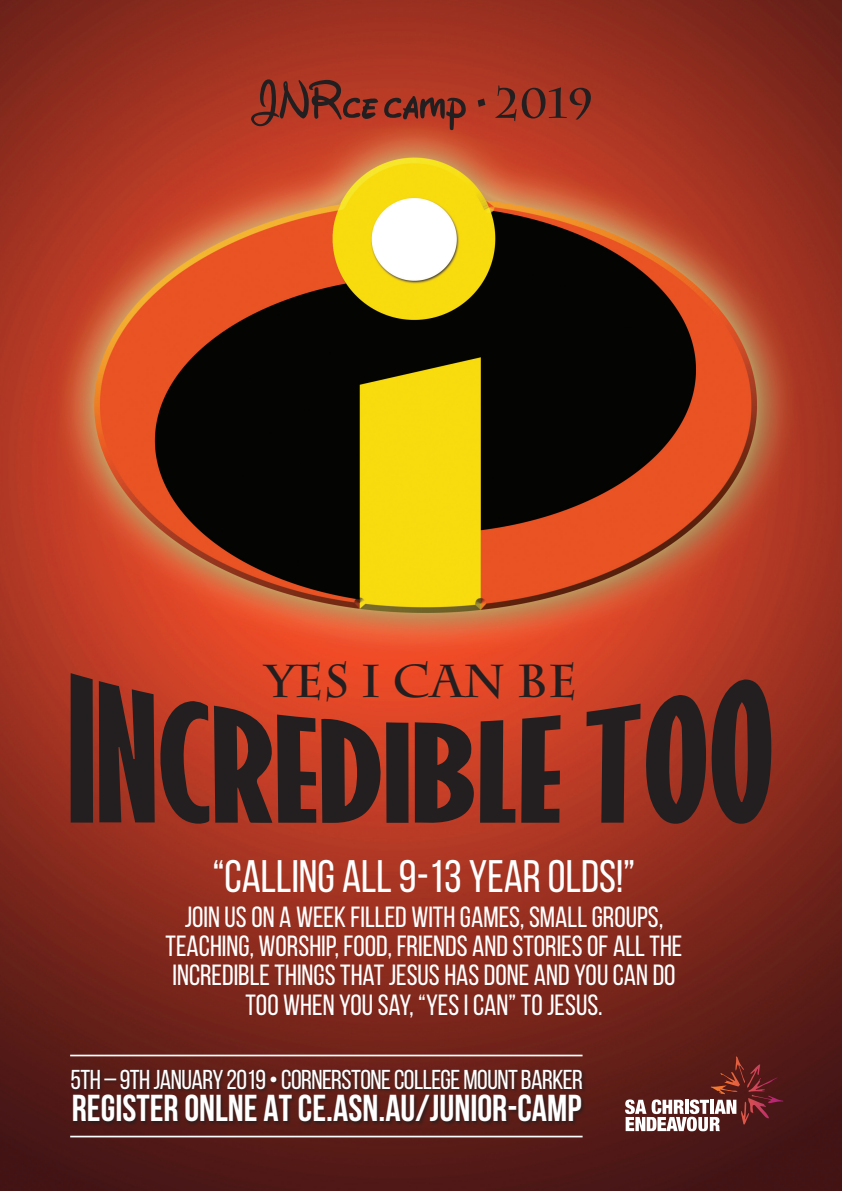
<style>
.page{position:relative;width:842px;height:1191px;background:#fff}
.page>*{position:absolute;margin:0;border:0;box-sizing:border-box;transform-origin:0 0}
.t1{font:700 46px "Charlemagne Std";color:#231f20}
.t2{font:45.5px "Bebas Neue";color:#fff}
.t3{font:700 37.5px "Bebas Neue";color:#fff}
.t4{font:29.2px/29.2px "Bebas Neue";color:#fff;text-align:center}
.t5{font:27.3px "Bebas Neue";letter-spacing:-.02em;color:#fff}
</style>
<div class="page">
<img style="left:0;top:0;width:842px;height:1191px">
<div style="left:71px;top:1068px;width:516px;height:58px;background:#231f20;opacity:.75"></div>
<hr style="left:70px;top:1054px;width:512px;height:2px;background:#fff">
<hr style="left:70px;top:1135px;width:513px;height:2px;background:#fff">
<svg style="left:625px;top:1056px;width:158px;height:75px"></svg>
<div style="left:71px;top:673px;width:22px;height:149px;background:#231f20"></div>
<svg style="left:415px;top:722px;width:59px;height:101px"></svg>
<svg style="left:521px;top:715px;width:39px;height:107px"></svg>
<svg style="left:586px;top:679px;width:186px;height:146px"></svg>
<svg style="left:480px;top:720px;width:35px;height:102px"></svg>
<svg style="left:99px;top:681px;width:309px;height:143px"></svg>
<svg style="left:251px;top:79px;width:340px;height:51px"></svg>
<h1 class="t1" style="left:265px;top:655px;width:314px">YES I CAN BE</h1>
<h2 class="t2" style="left:213px;top:851px;width:424px">“CALLING ALL 9-13 YEAR OLDS!”</h2>
<p class="t4" style="left:166px;top:902px;width:518px">JOIN US ON A WEEK FILLED WITH GAMES, SMALL GROUPS, TEACHING, WORSHIP, FOOD, FRIENDS AND STORIES OF ALL THE INCREDIBLE THINGS THAT JESUS HAS DONE AND YOU CAN DO TOO WHEN YOU SAY, “YES I CAN” TO JESUS.</p>
<p class="t5" style="left:70px;top:1064px;width:514px">5TH – 9TH JANUARY 2019 • CORNERSTONE COLLEGE MOUNT BARKER</p>
<p class="t3" style="left:72px;top:1087px;width:511px">REGISTER ONLNE AT CE.ASN.AU/JUNIOR-CAMP</p>
</div>
